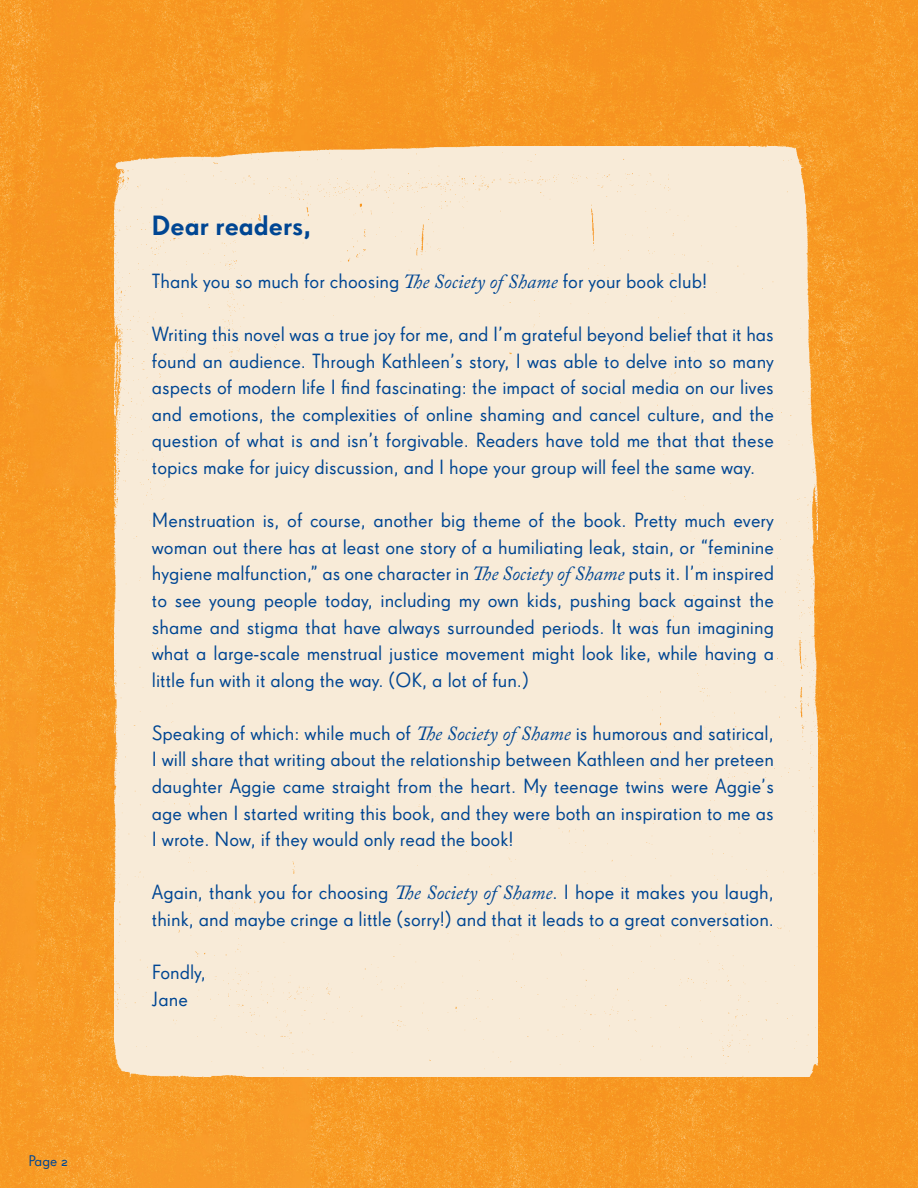
<style>
.page{position:relative;width:918px;height:1188px;background:#fff}
.page>*{position:absolute;margin:0;border:0;box-sizing:border-box;transform-origin:0 0}
.t1{font:500 27px "Super Grotesk OT";color:#004693}
.t2{font:19.95px/26.5px "Super Grotesk OT";color:#004693;text-align:justify}
.t3{font:15px "Super Grotesk OT";color:#004693}
.s1{font-family:"Adobe Caslon Pro";font-style:italic}
</style>
<div class="page">
<img style="left:0;top:0;width:918px;height:1188px">
<img style="left:901px;top:44px;width:17px;height:393px">
<div style="left:114px;top:146px;width:703px;height:931px;background:#f8ebd8"></div>
<p class="t3" style="left:28px;top:1152px;width:41px">Page 2</p>
<h1 class="t1" style="left:152px;top:209px;width:161px">Dear readers,</h1>
<p class="t2" style="left:152px;top:268px;width:557px">Thank you so much for choosing <span class="s1">The Society of Shame</span> for your book club!</p>
<p class="t2" style="left:152px;top:321px;width:624px">Writing this novel was a true joy for me, and I’m grateful beyond belief that it has found an audience. Through Kathleen’s story, I was able to delve into so many aspects of modern life I find fascinating: the impact of social media on our lives and emotions, the complexities of online shaming and cancel culture, and the question of what is and isn’t forgivable. Readers have told me that that these topics make for juicy discussion, and I hope your group will feel the same way.</p>
<p class="t2" style="left:152px;top:507px;width:624px">Menstruation is, of course, another big theme of the book. Pretty much every woman out there has at least one story of a humiliating leak, stain, or “feminine hygiene malfunction,” as one character in <span class="s1">The Society of Shame</span> puts it. I’m inspired to see young people today, including my own kids, pushing back against the shame and stigma that have always surrounded periods. It was fun imagining what a large-scale menstrual justice movement might look like, while having a little fun with it along the way. (OK, a lot of fun.)</p>
<p class="t2" style="left:152px;top:720px;width:624px">Speaking of which: while much of <span class="s1">The Society of Shame</span> is humorous and satirical, I will share that writing about the relationship between Kathleen and her preteen daughter Aggie came straight from the heart. My teenage twins were Aggie’s age when I started writing this book, and they were both an inspiration to me as I wrote. Now, if they would only read the book!</p>
<p class="t2" style="left:152px;top:880px;width:624px">Again, thank you for choosing <span class="s1">The Society of Shame</span>. I hope it makes you laugh, think, and maybe cringe a little (sorry!) and that it leads to a great conversation.</p>
<p class="t2" style="left:152px;top:959px;width:56px">Fondly,<br>Jane</p>
</div>
